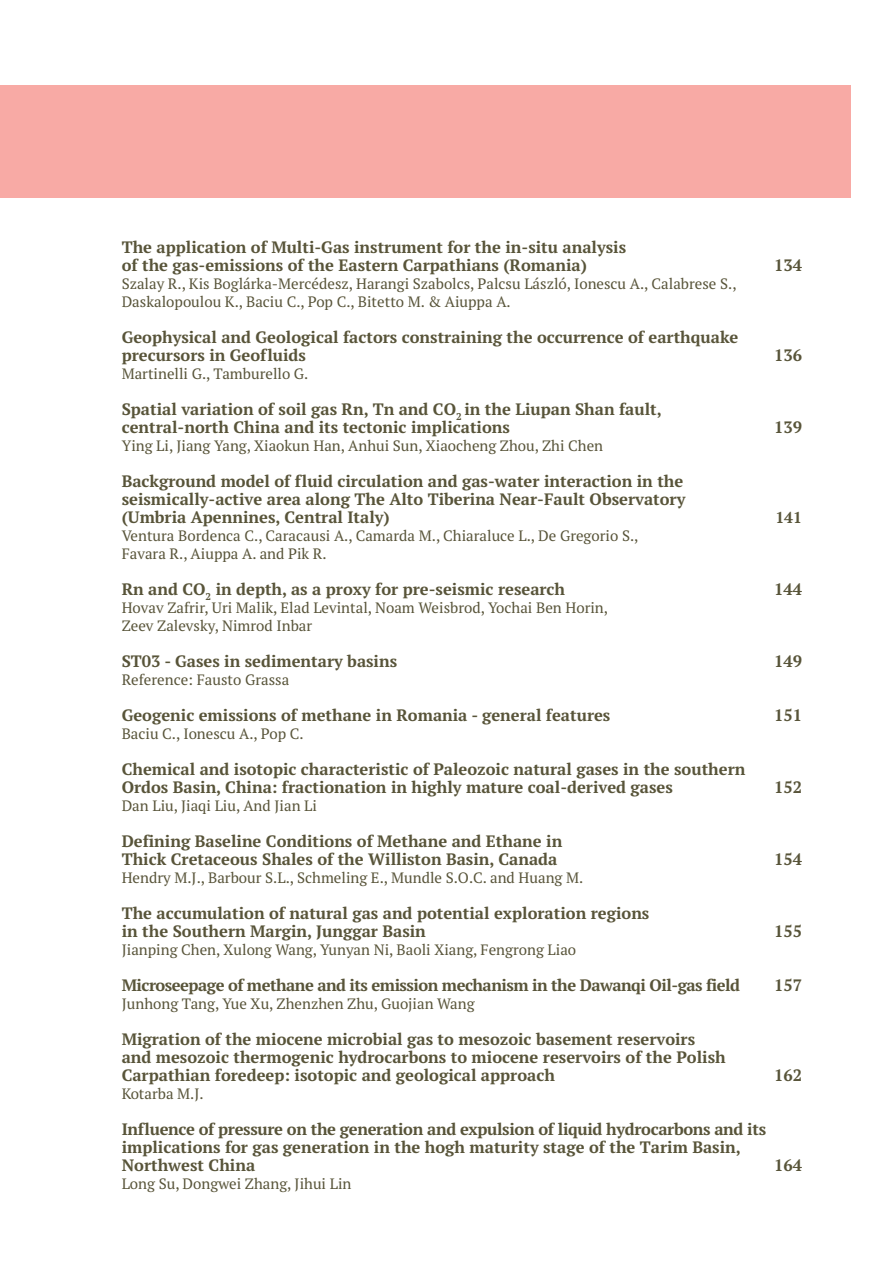
<style>
.page{position:relative;width:893px;height:1263px;background:#fff}
.page>*{position:absolute;margin:0;border:0;box-sizing:border-box;transform-origin:0 0}
.t1{font:700 16.5px/18px "PT Serif";color:#585439}
.t2{font:700 16.5px "PT Serif";letter-spacing:-.03em;color:#585439}
.t3{font:700 15.75px "PT Serif";color:#585439}
.t4{font:15px/18px "PT Serif";color:#585439}
</style>
<div class="page">
<div style="left:0;top:85px;width:851px;height:113px;background:#f8aaa5"></div>
<p class="t1" style="left:122px;top:239px;width:506px">The application of Multi-Gas instrument for the in-situ analysis of the gas-emissions of the Eastern Carpathians (Romania)</p>
<p class="t4" style="left:122px;top:275px;width:616px">Szalay R., Kis Boglárka-Mercédesz, Harangi Szabolcs, Palcsu László, Ionescu A., Calabrese S.,<br>Daskalopoulou K., Baciu C., Pop C., Bitetto M. &amp; Aiuppa A.</p>
<p class="t1" style="left:122px;top:329px;width:618px">Geophysical and Geological factors constraining the occurrence of earthquake precursors in Geofluids</p>
<p class="t4" style="left:122px;top:365px;width:188px">Martinelli G., Tamburello G.</p>
<p class="t1" style="left:122px;top:401px;width:542px">Spatial variation of soil gas Rn, Tn and CO<sub>2</sub> in the Liupan Shan fault, central-north China and its tectonic implications</p>
<p class="t4" style="left:122px;top:437px;width:483px">Ying Li, Jiang Yang, Xiaokun Han, Anhui Sun, Xiaocheng Zhou, Zhi Chen</p>
<p class="t1" style="left:122px;top:473px;width:565px">Background model of fluid circulation and gas-water interaction in the seismically-active area along The Alto Tiberina Near-Fault Observatory (Umbria Apennines, Central Italy)</p>
<p class="t1" style="left:774px;top:257px;width:29px">134</p>
<p class="t1" style="left:774px;top:347px;width:29px">136</p>
<p class="t1" style="left:774px;top:419px;width:29px">139</p>
<p class="t3" style="left:775px;top:511px;width:28px">141</p>
<p class="t4" style="left:122px;top:527px;width:518px">Ventura Bordenca C., Caracausi A., Camarda M., Chiaraluce L., De Gregorio S.,<br>Favara R., Aiuppa A. and Pik R.</p>
<p class="t1" style="left:122px;top:581px;width:445px">Rn and CO<sub>2</sub> in depth, as a proxy for pre-seismic research</p>
<p class="t1" style="left:774px;top:581px;width:29px">144</p>
<p class="t4" style="left:122px;top:599px;width:488px">Hovav Zafrir, Uri Malik, Elad Levintal, Noam Weisbrod, Yochai Ben Horin,<br>Zeev Zalevsky, Nimrod Inbar</p>
<p class="t1" style="left:122px;top:653px;width:277px">ST03 - Gases in sedimentary basins</p>
<p class="t1" style="left:774px;top:653px;width:29px">149</p>
<p class="t4" style="left:122px;top:671px;width:169px">Reference: Fausto Grassa</p>
<p class="t1" style="left:122px;top:707px;width:490px">Geogenic emissions of methane in Romania - general features</p>
<p class="t1" style="left:774px;top:707px;width:29px">151</p>
<p class="t4" style="left:122px;top:725px;width:183px">Baciu C., Ionescu A., Pop C.</p>
<p class="t1" style="left:122px;top:761px;width:625px">Chemical and isotopic characteristic of Paleozoic natural gases in the southern<br>Ordos Basin, China: fractionation in highly mature coal-derived gases</p>
<p class="t1" style="left:774px;top:779px;width:29px">152</p>
<p class="t4" style="left:122px;top:797px;width:197px">Dan Liu, Jiaqi Liu, And Jian Li</p>
<p class="t1" style="left:122px;top:833px;width:442px">Defining Baseline Conditions of Methane and Ethane in<br>Thick Cretaceous Shales of the Williston Basin, Canada</p>
<p class="t4" style="left:122px;top:869px;width:463px">Hendry M.J., Barbour S.L., Schmeling E., Mundle S.O.C. and Huang M.</p>
<p class="t1" style="left:122px;top:905px;width:529px">The accumulation of natural gas and potential exploration regions in the Southern Margin, Junggar Basin</p>
<p class="t1" style="left:774px;top:851px;width:29px">154</p>
<p class="t1" style="left:774px;top:923px;width:29px">155</p>
<p class="t4" style="left:122px;top:941px;width:456px">Jianping Chen, Xulong Wang, Yunyan Ni, Baoli Xiang, Fengrong Liao</p>
<p class="t2" style="left:122px;top:978px;width:620px">Microseepage of methane and its emission mechanism in the Dawanqi Oil-gas field</p>
<p class="t1" style="left:774px;top:977px;width:29px">157</p>
<p class="t4" style="left:122px;top:995px;width:354px">Junhong Tang, Yue Xu, Zhenzhen Zhu, Guojian Wang</p>
<p class="t1" style="left:122px;top:1031px;width:605px">Migration of the miocene microbial gas to mesozoic basement reservoirs and mesozoic thermogenic hydrocarbons to miocene reservoirs of the Polish<br>Carpathian foredeep: isotopic and geological approach</p>
<p class="t1" style="left:774px;top:1067px;width:29px">162</p>
<p class="t4" style="left:122px;top:1085px;width:84px">Kotarba M.J.</p>
<p class="t1" style="left:122px;top:1121px;width:646px">Influence of pressure on the generation and expulsion of liquid hydrocarbons and its implications for gas generation in the hogh maturity stage of the Tarim Basin,<br>Northwest China</p>
<p class="t4" style="left:122px;top:1175px;width:231px">Long Su, Dongwei Zhang, Jihui Lin</p>
<p class="t1" style="left:774px;top:1157px;width:29px">164</p>
</div>
